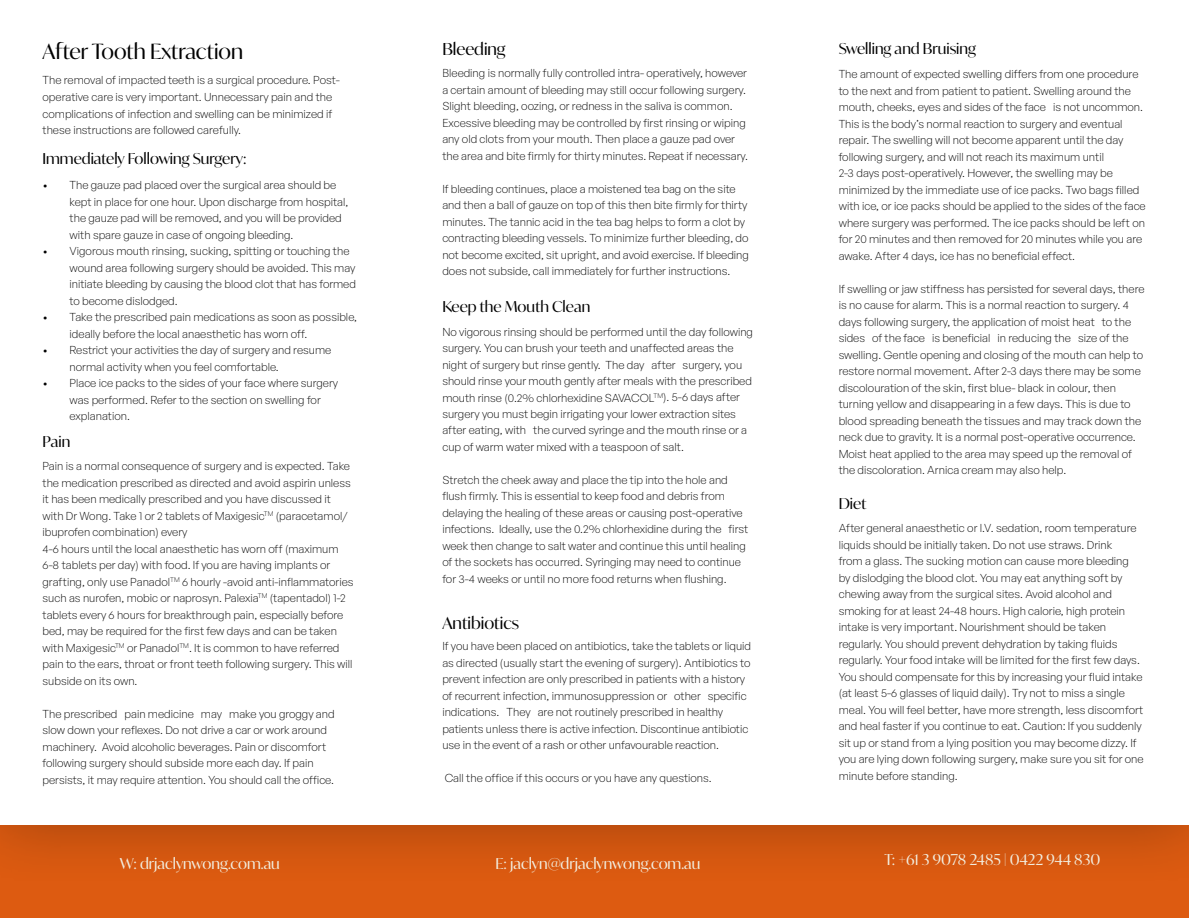
<style>
.page{position:relative;width:1189px;height:918px;background:#fff}
.page>*{position:absolute;margin:0;border:0;box-sizing:border-box;transform-origin:0 0}
.t1{font:21px "Ivy Mode";color:#000}
.t2{font:16.5px "Ivy Mode";color:#000}
.t3{font:15px "Ivy Mode";color:#f2edde}
.t4{font:15px "Ivy Mode";color:#000}
.t5{font:300 11.25px/16.5px "General Sans";color:#000}
</style>
<div class="page">
<div style="left:0;top:825px;width:1188px;height:93px;background:#dd5b11"></div>
<div style="left:0;top:0;width:1188px;height:890px;background:#000;opacity:.25"></div>
<div style="left:0;top:0;width:1188px;height:824px;background:#fff"></div>
<h1 class="t1" style="left:43px;top:37px;width:202px">After Tooth Extraction</h1>
<p class="t5" style="left:43px;top:72px;width:298px">The removal of impacted teeth is a surgical procedure. Post&shy;operative care is very important. Unnecessary pain and the complications of infection and swelling can be minimized if these instructions are followed carefully.</p>
<h3 class="t4" style="left:43px;top:148px;width:205px">Immediately Following Surgery:</h3>
<p class="t5" style="left:70px;top:177px;width:280px;text-indent:-27px">• The gauze pad placed over the surgical area should be kept in place for one hour. Upon discharge from hospital, the gauze pad will be removed, and you will be provided with spare gauze in case of ongoing bleeding.</p>
<p class="t5" style="left:70px;top:243px;width:288px;text-indent:-27px">• Vigorous mouth rinsing, sucking, spitting or touching the wound area following surgery should be avoided. This may initiate bleeding by causing the blood clot that has formed to become dislodged.</p>
<p class="t5" style="left:70px;top:309px;width:289px;text-indent:-27px">• Take the prescribed pain medications as soon as possible, ideally before the local anaesthetic has worn off.</p>
<p class="t5" style="left:70px;top:342px;width:263px;text-indent:-27px">• Restrict your activities the day of surgery and resume normal activity when you feel comfortable.</p>
<p class="t5" style="left:70px;top:375px;width:270px;text-indent:-27px">• Place ice packs to the sides of your face where surgery was performed. Refer to the section on swelling for explanation.</p>
<h3 class="t4" style="left:43px;top:431px;width:29px">Pain</h3>
<p class="t5" style="left:43px;top:458px;width:312px">Pain is a normal consequence of surgery and is expected. Take the medication prescribed as directed and avoid aspirin unless it has been medically prescribed and you have discussed it with Dr Wong. Take 1 or 2 tablets of Maxigesic<sup>TM</sup> (paracetamol/ ibuprofen combination) every<br>4-6 hours until the local anaesthetic has worn off (maximum 6-8 tablets per day) with food. If you are having implants or grafting, only use Panadol<sup>TM</sup> 6 hourly -avoid anti-inflammatories such as nurofen, mobic or naprosyn. Palexia<sup>TM</sup> (tapentadol) 1-2 tablets every 6 hours for breakthrough pain, especially before bed, may be required for the first few days and can be taken with Maxigesic<sup>TM</sup> or Panadol<sup>TM</sup>. It is common to have referred pain to the ears, throat or front teeth following surgery. This will subside on its own.</p>
<p class="t5" style="left:43px;top:705px;width:293px">The prescribed pain medicine may make you groggy and slow down your reflexes. Do not drive a car or work around machinery. Avoid alcoholic beverages. Pain or discomfort following surgery should subside more each day. If pain persists, it may require attention. You should call the office.</p>
<h2 class="t2" style="left:442px;top:38px;width:65px">Bleeding</h2>
<h3 class="t4" style="left:838px;top:38px;width:139px">Swelling and Bruising</h3>
<p class="t5" style="left:442px;top:65px;width:307px">Bleeding is normally fully controlled intra- operatively, however a certain amount of bleeding may still occur following surgery.<br>Slight bleeding, oozing, or redness in the saliva is common.<br>Excessive bleeding may be controlled by first rinsing or wiping any old clots from your mouth. Then place a gauze pad over the area and bite firmly for thirty minutes. Repeat if necessary.</p>
<p class="t5" style="left:442px;top:180px;width:308px">If bleeding continues, place a moistened tea bag on the site and then a ball of gauze on top of this then bite firmly for thirty minutes. The tannic acid in the tea bag helps to form a clot by contracting bleeding vessels. To minimize further bleeding, do not become excited, sit upright, and avoid exercise. If bleeding does not subside, call immediately for further instructions.</p>
<h3 class="t4" style="left:442px;top:296px;width:149px">Keep the Mouth Clean</h3>
<p class="t5" style="left:442px;top:323px;width:312px">No vigorous rinsing should be performed until the day following surgery. You can brush your teeth and unaffected areas the night of surgery but rinse gently. The day after surgery, you should rinse your mouth gently after meals with the prescribed mouth rinse (0.2% chlorhexidine SAVACOL<sup>TM</sup>). 5-6 days after surgery you must begin irrigating your lower extraction sites after eating, with the curved syringe and the mouth rinse or a cup of warm water mixed with a teaspoon of salt.</p>
<p class="t5" style="left:442px;top:471px;width:307px">Stretch the cheek away and place the tip into the hole and flush firmly. This is essential to keep food and debris from delaying the healing of these areas or causing post-operative infections. Ideally, use the 0.2% chlorhexidine during the first week then change to salt water and continue this until healing of the sockets has occurred. Syringing may need to continue for 3-4 weeks or until no more food returns when flushing.</p>
<h2 class="t2" style="left:442px;top:612px;width:78px">Antibiotics</h2>
<p class="t5" style="left:442px;top:638px;width:310px">If you have been placed on antibiotics, take the tablets or liquid as directed (usually start the evening of surgery). Antibiotics to prevent infection are only prescribed in patients with a history of recurrent infection, immunosuppression or other specific indications. They are not routinely prescribed in healthy patients unless there is active infection. Discontinue antibiotic use in the event of a rash or other unfavourable reaction.</p>
<p class="t5" style="left:444px;top:770px;width:268px">Call the office if this occurs or you have any questions.</p>
<p class="t5" style="left:838px;top:66px;width:308px">The amount of expected swelling differs from one procedure to the next and from patient to patient. Swelling around the mouth, cheeks, eyes and sides of the face is not uncommon.<br>This is the body’s normal reaction to surgery and eventual repair. The swelling will not become apparent until the day following surgery, and will not reach its maximum until<br>2-3 days post-operatively. However, the swelling may be minimized by the immediate use of ice packs. Two bags filled with ice, or ice packs should be applied to the sides of the face where surgery was performed. The ice packs should be left on for 20 minutes and then removed for 20 minutes while you are awake. After 4 days, ice has no beneficial effect.</p>
<p class="t5" style="left:838px;top:280px;width:307px">If swelling or jaw stiffness has persisted for several days, there is no cause for alarm. This is a normal reaction to surgery. 4 days following surgery, the application of moist heat to the sides of the face is beneficial in reducing the size of the swelling. Gentle opening and closing of the mouth can help to restore normal movement. After 2-3 days there may be some discolouration of the skin, first blue- black in colour, then turning yellow and disappearing in a few days. This is due to blood spreading beneath the tissues and may track down the neck due to gravity. It is a normal post-operative occurrence.<br>Moist heat applied to the area may speed up the removal of the discoloration. Arnica cream may also help.</p>
<h3 class="t4" style="left:838px;top:493px;width:29px">Diet</h3>
<p class="t5" style="left:838px;top:520px;width:306px">After general anaesthetic or I.V. sedation, room temperature liquids should be initially taken. Do not use straws. Drink<br>from a glass. The sucking motion can cause more bleeding<br>by dislodging the blood clot. You may eat anything soft by chewing away from the surgical sites. Avoid alcohol and smoking for at least 24-48 hours. High calorie, high protein intake is very important. Nourishment should be taken regularly. You should prevent dehydration by taking fluids regularly. Your food intake will be limited for the first few days.<br>You should compensate for this by increasing your fluid intake (at least 5-6 glasses of liquid daily). Try not to miss a single meal. You will feel better, have more strength, less discomfort and heal faster if you continue to eat. Caution: If you suddenly sit up or stand from a lying position you may become dizzy. If you are lying down following surgery, make sure you sit for one minute before standing.</p>
<h3 class="t3" style="left:120px;top:853px;width:161px">W: drjaclynwong.com.au</h3>
<h3 class="t3" style="left:495px;top:853px;width:206px">E: jaclyn@drjaclynwong.com.au</h3>
<h3 class="t3" style="left:884px;top:849px;width:217px">T: +61 3 9078 2485 | 0422 944 830</h3>
</div>
